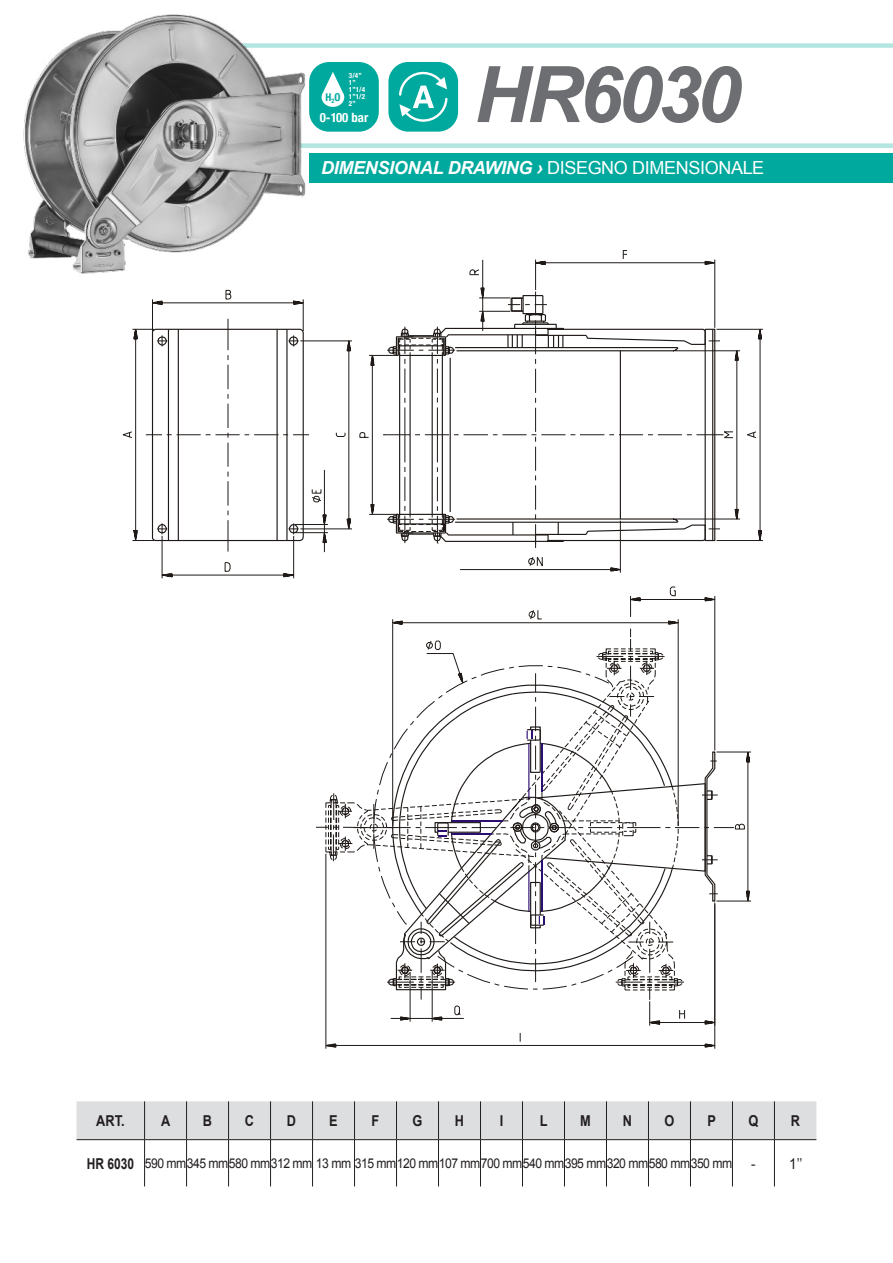
<style>
.page{position:relative;width:893px;height:1263px;background:#fff}
.page>*{position:absolute;margin:0;border:0;box-sizing:border-box;transform-origin:0 0}
.t1{font:italic 700 78px "Arial";letter-spacing:-.05em;color:#6d6e71}
.t2{font:italic 700 18px "Arial";letter-spacing:-.02em;color:#fff}
.t3{font:700 15px "Arial";color:#231f20;scale:.85 1}
.t4{font:15px "Arial";color:#231f20;scale:.9 1}
.t5{font:13.5px "Arial";letter-spacing:-.04em;color:#231f20;scale:.9 1}
.t6{font:700 condensed 12.75px "Helvetica Neue";color:#fff}
.t7{font:700 condensed 10.8px "Helvetica Neue";color:#00a99d}
.t8{font:700 condensed 7.05px/6.9px "Helvetica Neue";color:#fff}
.s1{font-weight:400;font-style:normal}
.s2{font-weight:700;font-size:15px}
</style>
<div class="page">
<hr style="left:228px;top:319px;width:1px;height:31px;background:#1f1a17">
<svg style="left:153px;top:290px;width:150px;height:15px"></svg>
<hr style="left:152px;top:299px;width:1px;height:32px;background:#1f1a17">
<hr style="left:300px;top:341px;width:52px;height:1px;background:#1f1a17">
<hr style="left:300px;top:529px;width:52px;height:1px;background:#1f1a17">
<hr style="left:293px;top:536px;width:1px;height:42px;background:#1f1a17">
<hr style="left:162px;top:536px;width:1px;height:42px;background:#1f1a17">
<svg style="left:161px;top:562px;width:134px;height:15px"></svg>
<hr style="left:295px;top:532px;width:33px;height:1px;background:#1f1a17">
<hr style="left:295px;top:524px;width:33px;height:1px;background:#1f1a17">
<svg style="left:336px;top:340px;width:15px;height:190px"></svg>
<hr style="left:303px;top:299px;width:1px;height:32px;background:#1f1a17">
<hr style="left:675px;top:519px;width:65px;height:1px;background:#1f1a17">
<hr style="left:675px;top:350px;width:65px;height:1px;background:#1f1a17">
<hr style="left:620px;top:521px;width:1px;height:52px;background:#1f1a17">
<svg style="left:610px;top:567px;width:11px;height:5px"></svg>
<hr style="left:460px;top:569px;width:151px;height:1px;background:#1f1a17">
<svg style="left:528px;top:557px;width:15px;height:10px"></svg>
<hr style="left:716px;top:901px;width:35px;height:1px;background:#1f1a17">
<hr style="left:716px;top:752px;width:35px;height:1px;background:#1f1a17">
<hr style="left:716px;top:540px;width:47px;height:1px;background:#1f1a17">
<hr style="left:716px;top:329px;width:47px;height:1px;background:#1f1a17">
<svg style="left:746px;top:328px;width:16px;height:212px"></svg>
<hr style="left:326px;top:854px;width:1px;height:195px;background:#1f1a17">
<hr style="left:714px;top:904px;width:1px;height:145px;background:#1f1a17">
<svg style="left:325px;top:1033px;width:391px;height:15px"></svg>
<svg style="left:122px;top:322px;width:205px;height:230px"></svg>
<svg style="left:359px;top:250px;width:380px;height:298px"></svg>
<hr style="left:712px;top:329px;width:1px;height:211px;background:#1f1a17">
<svg style="left:316px;top:586px;width:434px;height:440px"></svg>
<div style="left:309px;top:153px;width:584px;height:30px;background:#00a99d"></div>
<div style="left:77px;top:1101px;width:739px;height:38px;background:#dddee0"></div>
<hr style="left:144px;top:1101px;width:1px;height:38px;background:#231f20">
<hr style="left:186px;top:1101px;width:1px;height:38px;background:#231f20">
<hr style="left:228px;top:1101px;width:1px;height:38px;background:#231f20">
<hr style="left:270px;top:1101px;width:1px;height:38px;background:#231f20">
<hr style="left:312px;top:1101px;width:1px;height:38px;background:#231f20">
<hr style="left:354px;top:1101px;width:1px;height:38px;background:#231f20">
<hr style="left:396px;top:1101px;width:1px;height:38px;background:#231f20">
<hr style="left:438px;top:1101px;width:1px;height:38px;background:#231f20">
<hr style="left:480px;top:1101px;width:1px;height:38px;background:#231f20">
<hr style="left:522px;top:1101px;width:1px;height:38px;background:#231f20">
<hr style="left:564px;top:1101px;width:1px;height:38px;background:#231f20">
<hr style="left:606px;top:1101px;width:1px;height:38px;background:#231f20">
<hr style="left:648px;top:1101px;width:1px;height:38px;background:#231f20">
<hr style="left:690px;top:1101px;width:1px;height:38px;background:#231f20">
<hr style="left:732px;top:1101px;width:1px;height:38px;background:#231f20">
<hr style="left:774px;top:1101px;width:1px;height:38px;background:#231f20">
<hr style="left:144px;top:1140px;width:1px;height:46px;background:#231f20">
<hr style="left:186px;top:1140px;width:1px;height:46px;background:#231f20">
<hr style="left:228px;top:1140px;width:1px;height:46px;background:#231f20">
<hr style="left:270px;top:1140px;width:1px;height:46px;background:#231f20">
<hr style="left:312px;top:1140px;width:1px;height:46px;background:#231f20">
<hr style="left:354px;top:1140px;width:1px;height:46px;background:#231f20">
<hr style="left:396px;top:1140px;width:1px;height:46px;background:#231f20">
<hr style="left:438px;top:1140px;width:1px;height:46px;background:#231f20">
<hr style="left:480px;top:1140px;width:1px;height:46px;background:#231f20">
<hr style="left:522px;top:1140px;width:1px;height:46px;background:#231f20">
<hr style="left:564px;top:1140px;width:1px;height:46px;background:#231f20">
<hr style="left:606px;top:1140px;width:1px;height:46px;background:#231f20">
<hr style="left:648px;top:1140px;width:1px;height:46px;background:#231f20">
<hr style="left:690px;top:1140px;width:1px;height:46px;background:#231f20">
<hr style="left:732px;top:1140px;width:1px;height:46px;background:#231f20">
<hr style="left:774px;top:1140px;width:1px;height:46px;background:#231f20">
<hr style="left:77px;top:1139px;width:68px;height:1px;background:#231f20">
<hr style="left:145px;top:1139px;width:42px;height:1px;background:#231f20">
<hr style="left:187px;top:1139px;width:42px;height:1px;background:#231f20">
<hr style="left:229px;top:1139px;width:42px;height:1px;background:#231f20">
<hr style="left:271px;top:1139px;width:42px;height:1px;background:#231f20">
<hr style="left:313px;top:1139px;width:42px;height:1px;background:#231f20">
<hr style="left:355px;top:1139px;width:41px;height:1px;background:#231f20">
<hr style="left:396px;top:1139px;width:42px;height:1px;background:#231f20">
<hr style="left:438px;top:1139px;width:42px;height:1px;background:#231f20">
<hr style="left:480px;top:1139px;width:42px;height:1px;background:#231f20">
<hr style="left:522px;top:1139px;width:42px;height:1px;background:#231f20">
<hr style="left:564px;top:1139px;width:42px;height:1px;background:#231f20">
<hr style="left:606px;top:1139px;width:42px;height:1px;background:#231f20">
<hr style="left:648px;top:1139px;width:42px;height:1px;background:#231f20">
<hr style="left:690px;top:1139px;width:42px;height:1px;background:#231f20">
<hr style="left:732px;top:1139px;width:42px;height:1px;background:#231f20">
<hr style="left:774px;top:1139px;width:42px;height:1px;background:#231f20">
<svg style="left:309px;top:43px;width:584px;height:105px"></svg>
<img style="left:23px;top:14px;width:286px;height:260px">
<div style="left:388px;top:62px;width:70px;height:70px;background:#00a99d;border-radius:20px"></div>
<svg style="left:399px;top:71px;width:49px;height:51px"></svg>
<div style="left:309px;top:62px;width:70px;height:70px;background:#00a99d;border-radius:20px"></div>
<svg style="left:322px;top:72px;width:22px;height:35px"></svg>
<p class="t7" style="left:325px;top:91px;width:16px">H<sub>2</sub>O</p>
<p class="t8" style="left:349px;top:72px;width:18px">3/4”<br>1”<br>1”1/4<br>1”1/2<br>2”</p>
<p class="t6" style="left:320px;top:110px;width:50px">0-100 bar</p>
<h1 class="t1" style="left:474px;top:65px;width:268px">HR6030</h1>
<h2 class="t2" style="left:321px;top:161px;width:444px">DIMENSIONAL DRAWING › <span class="s1">DISEGNO DIMENSIONALE</span></h2>
<p class="t3" style="left:96px;top:1115px;width:35px">ART.</p>
<p class="t3" style="left:161px;top:1115px;width:12px">A</p>
<p class="t3" style="left:203px;top:1115px;width:12px">B</p>
<p class="t3" style="left:245px;top:1115px;width:12px">C</p>
<p class="t3" style="left:287px;top:1115px;width:12px">D</p>
<p class="t3" style="left:329px;top:1115px;width:12px">E</p>
<p class="t3" style="left:372px;top:1115px;width:11px">F</p>
<p class="t3" style="left:413px;top:1115px;width:13px">G</p>
<p class="t3" style="left:455px;top:1115px;width:12px">H</p>
<p class="t3" style="left:500px;top:1115px;width:6px">I</p>
<p class="t3" style="left:540px;top:1115px;width:11px">L</p>
<p class="t3" style="left:580px;top:1115px;width:14px">M</p>
<p class="t3" style="left:623px;top:1115px;width:12px">N</p>
<p class="t3" style="left:664px;top:1115px;width:13px">O</p>
<p class="t3" style="left:707px;top:1115px;width:12px">P</p>
<p class="t3" style="left:748px;top:1115px;width:13px">Q</p>
<p class="t3" style="left:791px;top:1115px;width:12px">R</p>
<p class="t5" style="left:87px;top:1158px;width:719px"><span class="s2">HR 6030</span> 590 mm345 mm580 mm312 mm 13 mm 315 mm120 mm107 mm700 mm540 mm395 mm320 mm580 mm350 mm</p>
<p class="t4" style="left:751px;top:1158px;width:58px">- 1’’</p>
</div>
